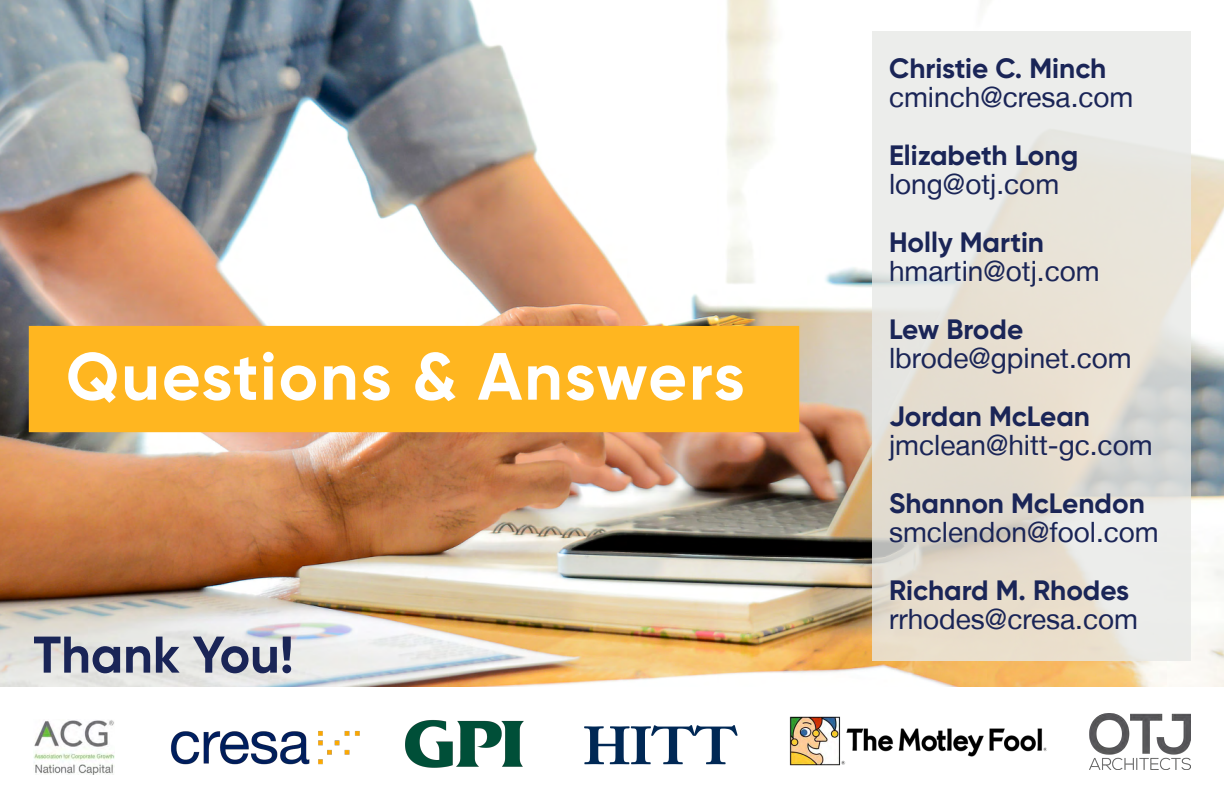
<style>
.page{position:relative;width:1224px;height:792px;background:#fff}
.page>*{position:absolute;margin:0;border:0;box-sizing:border-box;transform-origin:0 0}
.t1{font:700 66.6px "Gilroy";letter-spacing:.03em;color:#fff}
.t2{font:700 51.5px "Gilroy";color:#1a2557}
.t3{font:28px "Helvetica Neue LT";color:#1a2557}
.t4{font:700 28px "Gilroy";color:#1a2557}
</style>
<div class="page">
<img style="left:0;top:0;width:1224px;height:687px">
<div style="left:29px;top:326px;width:770px;height:106px;background:#ffb620"></div>
<img style="left:171px;top:731px;width:189px;height:34px">
<img style="left:405px;top:720px;width:119px;height:48px">
<img style="left:1090px;top:714px;width:101px;height:55px">
<img style="left:789px;top:717px;width:258px;height:48px">
<svg style="left:584px;top:725px;width:154px;height:39px"></svg>
<img style="left:34px;top:720px;width:80px;height:55px">
<svg style="left:872px;top:31px;width:319px;height:630px;background:#e6e3db"></svg>
<h1 class="t1" style="left:66px;top:335px;width:680px">Questions &amp; Answers</h1>
<p class="t2" style="left:33px;top:622px;width:262px">Thank You!</p>
<p class="t4" style="left:889px;top:51px;width:219px">Christie C. Minch</p>
<p class="t3" style="left:889px;top:80px;width:246px">cminch@cresa.com</p>
<p class="t4" style="left:889px;top:138px;width:191px">Elizabeth Long</p>
<p class="t3" style="left:889px;top:167px;width:172px">long@otj.com</p>
<p class="t4" style="left:889px;top:225px;width:157px">Holly Martin</p>
<p class="t3" style="left:889px;top:254px;width:212px">hmartin@otj.com</p>
<p class="t4" style="left:889px;top:312px;width:136px">Lew Brode</p>
<p class="t3" style="left:889px;top:341px;width:244px">lbrode@gpinet.com</p>
<p class="t4" style="left:889px;top:399px;width:202px">Jordan McLean</p>
<p class="t3" style="left:889px;top:428px;width:265px">jmclean@hitt-gc.com</p>
<p class="t4" style="left:889px;top:486px;width:257px">Shannon McLendon</p>
<p class="t3" style="left:889px;top:515px;width:271px">smclendon@fool.com</p>
<p class="t4" style="left:889px;top:573px;width:242px">Richard M. Rhodes</p>
<p class="t3" style="left:889px;top:602px;width:251px">rrhodes@cresa.com</p>
</div>
